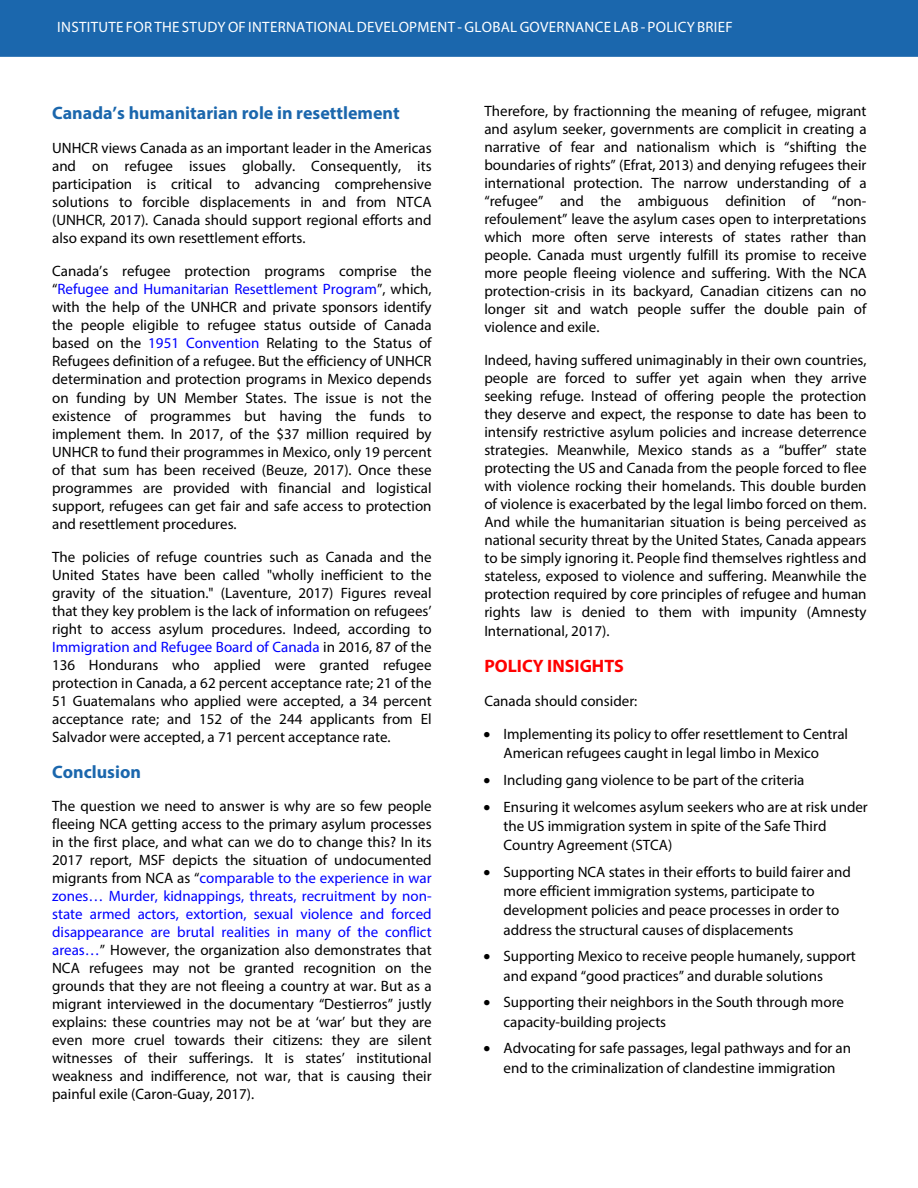
<style>
.page{position:relative;width:918px;height:1188px;background:#fff}
.page>*{position:absolute;margin:0;border:0;box-sizing:border-box;transform-origin:0 0}
.t1{font:700 18px "Myriad Pro";color:#1b67ad}
.t2{font:700 18px "Myriad Pro";color:#f00}
.t3{font:15px/18px "Myriad Pro";color:#000;text-align:justify}
.t4{font:15px "Myriad Pro";letter-spacing:.02em;color:#fff}
.s1{color:#00f}
</style>
<div class="page">
<div style="left:0;top:0;width:918px;height:57px;background:#1b67ad"></div>
<p class="t4" style="left:57px;top:17px;width:677px">INSTITUTE FOR THE STUDY OF INTERNATIONAL DEVELOPMENT - GLOBAL GOVERNANCE LAB - POLICY BRIEF</p>
<p class="t1" style="left:52px;top:102px;width:349px">Canada’s humanitarian role in resettlement</p>
<p class="t3" style="left:52px;top:138px;width:381px">UNHCR views Canada as an important leader in the Americas and on refugee issues globally. Consequently, its participation is critical to advancing comprehensive solutions to forcible displacements in and from NTCA (UNHCR, 2017). Canada should support regional efforts and also expand its own resettlement efforts.</p>
<p class="t3" style="left:52px;top:262px;width:381px">Canada’s refugee protection programs comprise the “<span class="s1">Refugee and Humanitarian Resettlement Program</span>”, which, with the help of the UNHCR and private sponsors identify the people eligible to refugee status outside of Canada based on the <span class="s1">1951 Convention</span> Relating to the Status of Refugees definition of a refugee. But the efficiency of UNHCR determination and protection programs in Mexico depends on funding by UN Member States. The issue is not the existence of programmes but having the funds to implement them. In 2017, of the $37 million required by UNHCR to fund their programmes in Mexico, only 19 percent of that sum has been received (Beuze, 2017). Once these programmes are provided with financial and logistical support, refugees can get fair and safe access to protection and resettlement procedures.</p>
<p class="t3" style="left:52px;top:547px;width:381px">The policies of refuge countries such as Canada and the United States have been called "wholly inefficient to the gravity of the situation." (Laventure, 2017) Figures reveal that they key problem is the lack of information on refugees’ right to access asylum procedures. Indeed, according to <span class="s1">Immigration and Refugee Board of Canada</span> in 2016, 87 of the 136 Hondurans who applied were granted refugee protection in Canada, a 62 percent acceptance rate; 21 of the 51 Guatemalans who applied were accepted, a 34 percent acceptance rate; and 152 of the 244 applicants from El Salvador were accepted, a 71 percent acceptance rate.</p>
<p class="t1" style="left:52px;top:760px;width:90px">Conclusion</p>
<p class="t3" style="left:52px;top:797px;width:381px">The question we need to answer is why are so few people fleeing NCA getting access to the primary asylum processes in the first place, and what can we do to change this? In its 2017 report, MSF depicts the situation of undocumented migrants from NCA as “<span class="s1">comparable to the experience in war zones… Murder, kidnappings, threats, recruitment by non&shy;state armed actors, extortion, sexual violence and forced disappearance are brutal realities in many of the conflict areas…</span>” However, the organization also demonstrates that NCA refugees may not be granted recognition on the grounds that they are not fleeing a country at war. But as a migrant interviewed in the documentary “Destierros” justly explains: these countries may not be at ‘war’ but they are even more cruel towards their citizens: they are silent witnesses of their sufferings. It is states’ institutional weakness and indifference, not war, that is causing their painful exile (Caron-Guay, 2017).</p>
<p class="t3" style="left:484px;top:101px;width:384px">Therefore, by fractionning the meaning of refugee, migrant and asylum seeker, governments are complicit in creating a narrative of fear and nationalism which is “shifting the boundaries of rights” (Efrat, 2013) and denying refugees their international protection. The narrow understanding of a “refugee” and the ambiguous definition of “non&shy;refoulement” leave the asylum cases open to interpretations which more often serve interests of states rather than people. Canada must urgently fulfill its promise to receive more people fleeing violence and suffering. With the NCA protection-crisis in its backyard, Canadian citizens can no longer sit and watch people suffer the double pain of violence and exile.</p>
<p class="t3" style="left:484px;top:350px;width:384px">Indeed, having suffered unimaginably in their own countries, people are forced to suffer yet again when they arrive seeking refuge. Instead of offering people the protection they deserve and expect, the response to date has been to intensify restrictive asylum policies and increase deterrence strategies. Meanwhile, Mexico stands as a “buffer” state protecting the US and Canada from the people forced to flee with violence rocking their homelands. This double burden of violence is exacerbated by the legal limbo forced on them.<br>And while the humanitarian situation is being perceived as national security threat by the United States, Canada appears to be simply ignoring it. People find themselves rightless and stateless, exposed to violence and suffering. Meanwhile the protection required by core principles of refugee and human rights law is denied to them with impunity (Amnesty International, 2017).</p>
<p class="t2" style="left:484px;top:654px;width:141px">POLICY INSIGHTS</p>
<p class="t3" style="left:484px;top:691px;width:155px">Canada should consider:</p>
<p class="t3" style="left:504px;top:724px;width:346px;line-height:19.2px;text-indent:-20px">• Implementing its policy to offer resettlement to Central<br>American refugees caught in legal limbo in Mexico</p>
<p class="t3" style="left:484px;top:771px;width:323px">• Including gang violence to be part of the criteria</p>
<p class="t3" style="left:504px;top:797px;width:366px;line-height:19.2px;text-align:left;text-indent:-20px">• Ensuring it welcomes asylum seekers who are at risk under the US immigration system in spite of the Safe Third<br>Country Agreement (STCA)</p>
<p class="t3" style="left:504px;top:862px;width:349px;line-height:19.2px;text-align:left;text-indent:-20px">• Supporting NCA states in their efforts to build fairer and more efficient immigration systems, participate to development policies and peace processes in order to address the structural causes of displacements</p>
<p class="t3" style="left:504px;top:947px;width:354px;line-height:19.2px;text-indent:-20px">• Supporting Mexico to receive people humanely, support and expand “good practices” and durable solutions</p>
<p class="t3" style="left:504px;top:993px;width:342px;line-height:19.2px;text-indent:-20px">• Supporting their neighbors in the South through more capacity-building projects</p>
<p class="t3" style="left:484px;top:1039px;width:369px;line-height:19.2px;text-align:center">• Advocating for safe passages, legal pathways and for an end to the criminalization of clandestine immigration</p>
</div>
